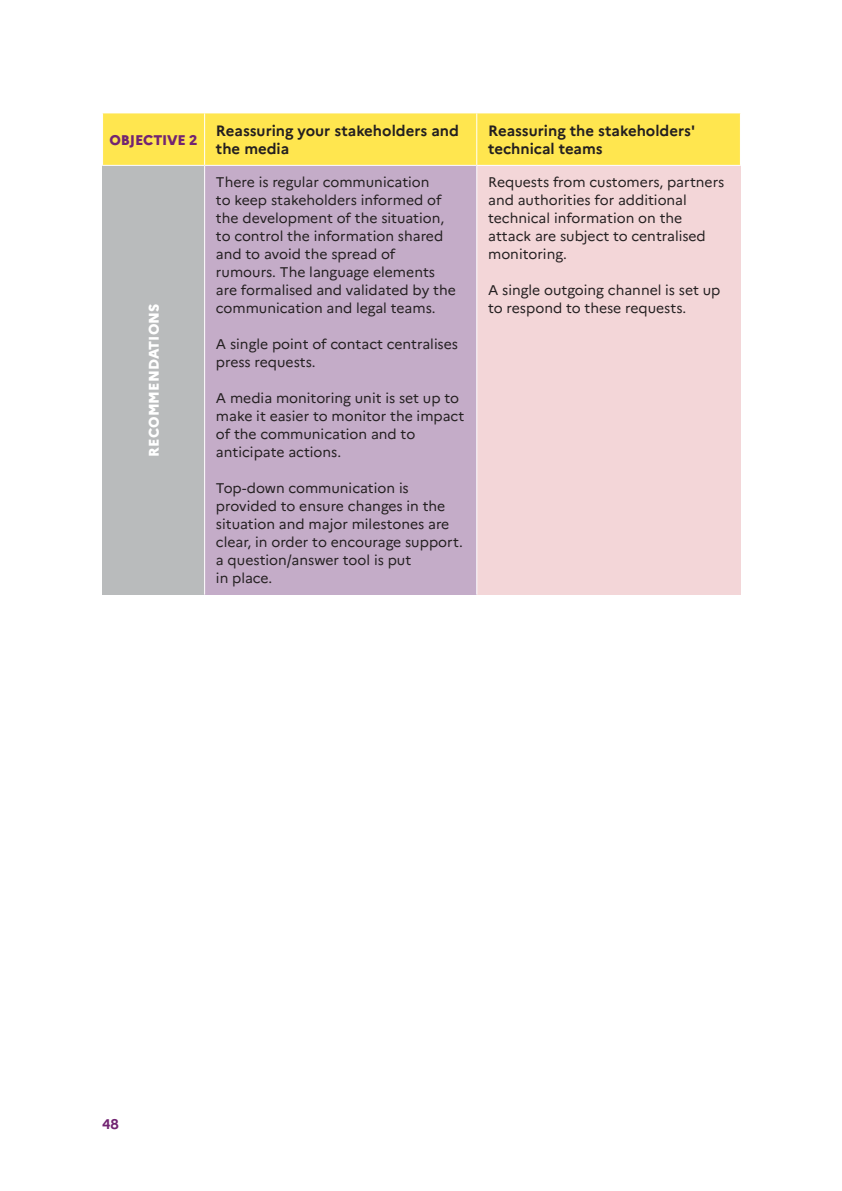
<style>
.page{position:relative;width:842px;height:1191px;background:#fff}
.page>*{position:absolute;margin:0;border:0;box-sizing:border-box;transform-origin:0 0}
.t1{font:700 15px/18px "Marianne";color:#231f20}
.t2{font:14px/18px "Marianne";color:#231f20}
.texte_intitulé_table{font:800 14px "Marianne";letter-spacing:.005em;color:#fff}
.texte_intitulé_table-2{font:800 14px "Marianne";letter-spacing:-.015em;color:#722472}
.t3{font:700 14px "Marianne";color:#722472}
</style>
<div class="page">
<div style="left:103px;top:113px;width:637px;height:52px;background:#ffe64f"></div>
<div style="left:103px;top:165px;width:102px;height:429px;background:#b9bbbc"></div>
<div style="left:205px;top:165px;width:272px;height:429px;background:#c4acc8"></div>
<div style="left:477px;top:165px;width:263px;height:429px;background:#f3d6d8"></div>
<hr style="left:204px;top:113px;width:1px;height:52px;background:#fff">
<hr style="left:476px;top:113px;width:1px;height:52px;background:#fff">
<hr style="left:102px;top:165px;width:103px;height:1px;background:#fff">
<hr style="left:205px;top:165px;width:272px;height:1px;background:#fff">
<hr style="left:204px;top:166px;width:1px;height:428px;background:#fff">
<hr style="left:477px;top:165px;width:264px;height:1px;background:#fff">
<hr style="left:476px;top:166px;width:1px;height:428px;background:#fff">
<p class="texte_intitulé_table-2" style="left:110px;top:131px;width:90px">OBJECTIVE 2</p>
<p class="t1" style="left:216px;top:122px;width:245px">Reassuring your stakeholders and the media</p>
<p class="t1" style="left:488px;top:122px;width:208px">Reassuring the stakeholders' technical teams</p>
<p class="texte_intitulé_table" style="left:145px;top:457px;width:155px;rotate:-90deg">RECOMMENDATIONS</p>
<p class="t2" style="left:216px;top:173px;width:241px">There is regular communication<br>to keep stakeholders informed of the development of the situation, to control the information shared and to avoid the spread of rumours. The language elements are formalised and validated by the communication and legal teams.</p>
<p class="t2" style="left:216px;top:335px;width:244px">A single point of contact centralises press requests.</p>
<p class="t2" style="left:216px;top:389px;width:250px">A media monitoring unit is set up to make it easier to monitor the impact of the communication and to anticipate actions.</p>
<p class="t2" style="left:216px;top:479px;width:249px">Top-down communication is provided to ensure changes in the situation and major milestones are clear, in order to encourage support. a question/answer tool is put<br>in place.</p>
<p class="t2" style="left:488px;top:173px;width:238px">Requests from customers, partners and authorities for additional technical information on the attack are subject to centralised monitoring.</p>
<p class="t2" style="left:488px;top:281px;width:234px">A single outgoing channel is set up to respond to these requests.</p>
<p class="t3" style="left:102px;top:1115px;width:18px">48</p>
</div>
